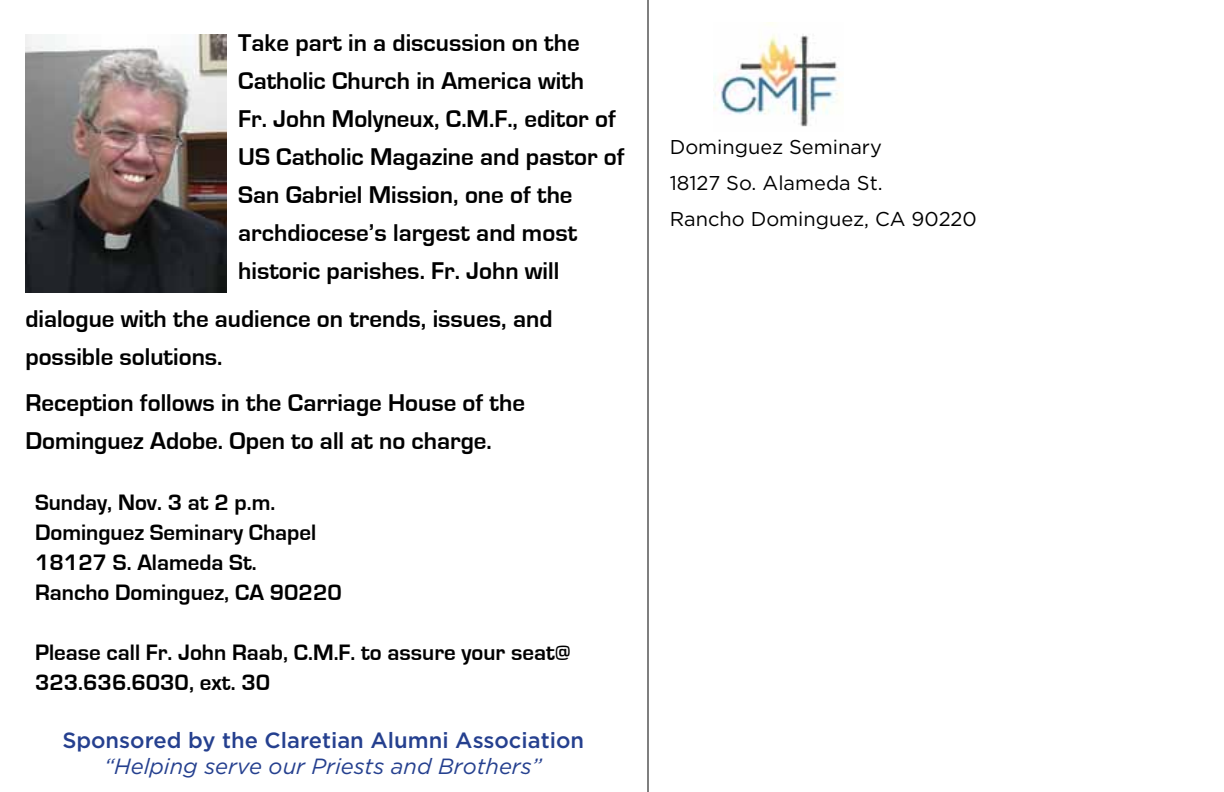
<style>
.page{position:relative;width:1224px;height:792px;background:#fff}
.page>*{position:absolute;margin:0;border:0;box-sizing:border-box;transform-origin:0 0}
.t1{font:700 25px/38px "Eurostile";color:#000}
.t2{font:700 23px/30px "Eurostile";color:#000}
.t3{font:500 22px "Gotham";color:#25408f}
.t4{font:italic 22px "Gotham";color:#25408f}
.t5{font:20px/36px "Gotham";color:#000}
</style>
<div class="page">
<img style="left:714px;top:22px;width:126px;height:105px">
<hr style="left:648px;top:0;width:1px;height:792px;background:#000">
<img style="left:25px;top:34px;width:202px;height:258px">
<p class="t1" style="left:238px;top:24px;width:388px">Take part in a discussion on the<br>Catholic Church in America with<br>Fr. John Molyneux, C.M.F., editor of<br>US Catholic Magazine and pastor of<br>San Gabriel Mission, one of the archdiocese’s largest and most historic parishes. Fr. John will</p>
<p class="t1" style="left:25px;top:301px;width:529px">dialogue with the audience on trends, issues, and possible solutions.</p>
<p class="t1" style="left:25px;top:384px;width:501px">Reception follows in the Carriage House of the<br>Dominguez Adobe. Open to all at no charge.</p>
<p class="t2" style="left:35px;top:488px;width:308px">Sunday, Nov. 3 at 2 p.m.<br>Dominguez Seminary Chapel<br>18127 S. Alameda St.<br>Rancho Dominguez, CA 90220</p>
<p class="t2" style="left:35px;top:638px;width:537px">Please call Fr. John Raab, C.M.F. to assure your seat@<br>323.636.6030, ext. 30</p>
<p class="t3" style="left:62px;top:725px;width:523px">Sponsored by the Claretian Alumni Association</p>
<p class="t4" style="left:104px;top:752px;width:439px">“Helping serve our Priests and Brothers”</p>
<p class="t5" style="left:670px;top:129px;width:309px">Dominguez Seminary<br>18127 So. Alameda St.<br>Rancho Dominguez, CA 90220</p>
</div>
